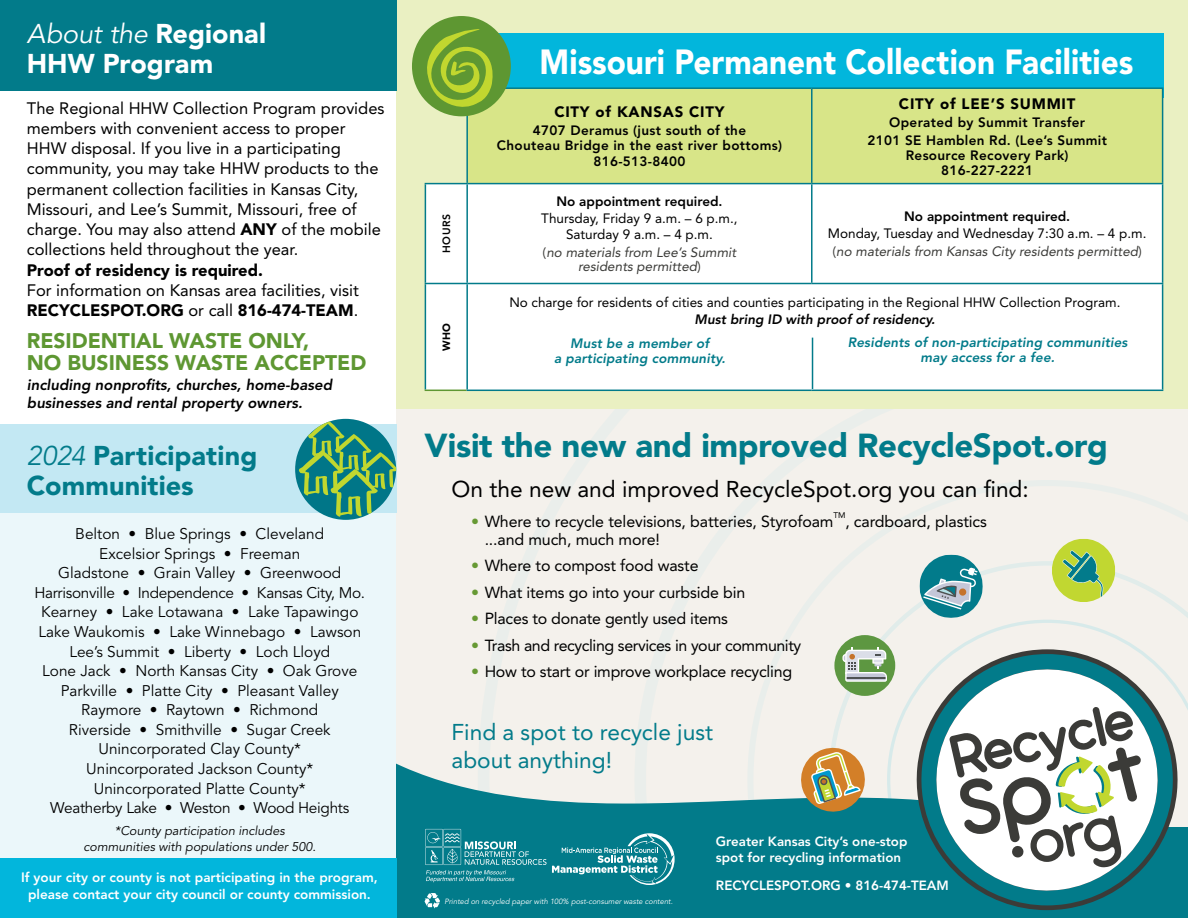
<style>
.page{position:relative;width:1188px;height:918px;background:#fff}
.page>*{position:absolute;margin:0;border:0;box-sizing:border-box;transform-origin:0 0}
.t1{font:900 34.65px "Avenir LT Std";color:#fff;scale:.91 1}
.t2{font:900 33px "Avenir LT Std";letter-spacing:-.01em;color:#027b8a}
.t3{font:900 27px/30px "Avenir LT Std";letter-spacing:.005em;color:#027b8a}
.t4{font:900 27px/30px "Avenir LT Std";color:#fff}
.t5{font:22.65px "Avenir LT Std";color:#000}
.t6{font:22.65px/28.5px "Avenir LT Std";color:#027b8a}
.t7{font:900 21px/22.5px "Avenir LT Std";color:#5e9732}
.t8{font:16.5px/20.2px "Avenir LT Std";color:#000}
.t9{font:900 16.5px "Avenir LT Std";color:#000}
.t10{font:16.05px "Avenir LT Std";letter-spacing:-.01em;color:#000}
.t11{font:15.45px/19.5px "Avenir LT Std";color:#000;text-align:center}
.t12{font:italic 800 15px/18px "Avenir LT Std";color:#000}
.t13{font:900 15px "Avenir LT Std";letter-spacing:.05em;color:#000}
.t14{font:800 13.5px/15px "Avenir LT Std";letter-spacing:.025em;color:#000;text-align:center}
.t15{font:13.5px/16.5px "Avenir LT Std";color:#000;text-align:center}
.t16{font:italic 13.5px/13.5px "Avenir LT Std";color:#3b3b38;text-align:center}
.t17{font:800 13.5px/16.5px "Avenir LT Std";color:#fff;text-align:center}
.t18{font:italic 800 13.5px/15px "Avenir LT Std";letter-spacing:.01em;color:#027b8a;text-align:center}
.t19{font:800 13.5px "Avenir LT Std";color:#000}
.t20{font:italic 800 13.5px "Avenir LT Std";color:#000}
.t21{font:800 13.35px/16.6px "Avenir LT Std";color:#fff}
.t22{font:italic 12.6px/15.5px "Avenir LT Std";color:#000;text-align:center}
.t23{font:800 10.5px "Avenir LT Std";letter-spacing:.05em;color:#000}
.t24{font:900 10.5px "Avenir LT Std";color:#000}
.t25{font:8.1px "Avenir LT Std";color:#000}
.t26{font:italic 7.5px "Avenir LT Std";color:#fff}
.s1{font-weight:400;font-style:italic}
.s2{font-weight:900}
.s3{font-style:normal}
.s4{font-style:normal;color:#000}
.s5{color:#693}
</style>
<div class="page">
<div style="left:396px;top:0;width:792px;height:483px;background:#eaf0c2"></div>
<div style="left:471px;top:34px;width:693px;height:64px;background:#02b6dc"></div>
<div style="left:0;top:0;width:396px;height:90px;background:#027b8a"></div>
<div style="left:0;top:424px;width:396px;height:457px;background:#ebf7fa"></div>
<div style="left:396px;top:410px;width:792px;height:508px;background:#f4f1ec"></div>
<svg style="left:807px;top:480px;width:381px;height:122px"></svg>
<svg style="left:396px;top:602px;width:792px;height:226px"></svg>
<svg style="left:919px;top:554px;width:64px;height:64px"></svg>
<div style="left:834px;top:635px;width:61px;height:61px;background:#5d9741;border-radius:50%"></div>
<svg style="left:842px;top:647px;width:45px;height:35px"></svg>
<div style="left:1052px;top:539px;width:63px;height:63px;background:#c1d731;border-radius:50%"></div>
<svg style="left:1063px;top:550px;width:41px;height:47px"></svg>
<div style="left:396px;top:828px;width:792px;height:90px;background:#027b8a"></div>
<svg style="left:801px;top:748px;width:64px;height:64px;background:#b5a16d"></svg>
<div style="left:468px;top:89px;width:694px;height:94px;background:#d8e588"></div>
<div style="left:426px;top:184px;width:736px;height:206px;background:#fff"></div>
<hr style="left:466px;top:89px;width:2px;height:94px;background:#027b8a">
<hr style="left:466px;top:87px;width:346px;height:2px;background:#027b8a">
<hr style="left:811px;top:89px;width:2px;height:94px;background:#027b8a">
<hr style="left:812px;top:87px;width:351px;height:2px;background:#027b8a">
<hr style="left:1162px;top:89px;width:1px;height:94px;background:#027b8a">
<hr style="left:425px;top:184px;width:1px;height:99px;background:#027b8a">
<hr style="left:425px;top:183px;width:42px;height:1px;background:#027b8a">
<hr style="left:466px;top:184px;width:2px;height:99px;background:#027b8a">
<hr style="left:467px;top:183px;width:345px;height:1px;background:#027b8a">
<hr style="left:811px;top:184px;width:2px;height:99px;background:#027b8a">
<hr style="left:812px;top:183px;width:351px;height:1px;background:#027b8a">
<hr style="left:1162px;top:184px;width:1px;height:99px;background:#027b8a">
<hr style="left:425px;top:284px;width:1px;height:106px;background:#027b8a">
<hr style="left:425px;top:283px;width:42px;height:1px;background:#027b8a">
<hr style="left:466px;top:284px;width:2px;height:106px;background:#027b8a">
<hr style="left:467px;top:283px;width:345px;height:1px;background:#027b8a">
<hr style="left:466px;top:390px;width:346px;height:1px;background:#027b8a">
<hr style="left:812px;top:390px;width:351px;height:1px;background:#027b8a">
<hr style="left:812px;top:283px;width:351px;height:1px;background:#027b8a">
<hr style="left:1162px;top:284px;width:1px;height:106px;background:#027b8a">
<hr style="left:425px;top:390px;width:41px;height:1px;background:#5e9732">
<div style="left:0;top:424px;width:396px;height:89px;background:#c3e8f3"></div>
<hr style="left:812px;top:338px;width:1px;height:51px;background:#027b8a">
<div style="left:0;top:858px;width:396px;height:60px;background:#02b6dc"></div>
<svg style="left:297px;top:421px;width:99px;height:97px"></svg>
<div style="left:412px;top:16px;width:99px;height:100px;background:#5e9732;border-radius:50%"></div>
<svg style="left:424px;top:28px;width:75px;height:85px"></svg>
<svg style="left:916px;top:649px;width:262px;height:261px"></svg>
<svg style="left:921px;top:654px;width:252px;height:251px;fill:#027b8a"></svg>
<svg style="left:929px;top:662px;width:236px;height:236px"></svg>
<svg style="left:949px;top:707px;width:207px;height:160px;background:#bbc3bf"></svg>
<svg style="left:425px;top:893px;width:15px;height:15px"></svg>
<svg style="left:425px;top:829px;width:250px;height:56px"></svg>
<h3 class="t4" style="left:27px;top:18px;width:241px"><span class="s1">About the</span> Regional<br>HHW Program</h3>
<p class="t8" style="left:27px;top:98px;width:359px">The Regional HHW Collection Program provides members with convenient access to proper HHW disposal. If you live in a participating community, you may take HHW products to the permanent collection facilities in Kansas City, Missouri, and Lee’s Summit, Missouri, free of charge. You may also attend <span class="s2">ANY</span> of the mobile collections held throughout the year.</p>
<p class="t9" style="left:27px;top:260px;width:238px">Proof of residency is required.</p>
<p class="t8" style="left:27px;top:280px;width:334px">For information on Kansas area facilities, visit<br><span class="s2">RECYCLESPOT.ORG</span> or call <span class="s2">816-474-TEAM</span>.</p>
<h3 class="t7" style="left:27px;top:329px;width:341px">RESIDENTIAL WASTE ONLY,<br>NO BUSINESS WASTE ACCEPTED</h3>
<p class="t12" style="left:27px;top:376px;width:307px">including nonprofits, churches, home-based businesses and rental property owners.</p>
<h3 class="t3" style="left:27px;top:441px;width:232px"><span class="s1">2024</span> Participating<br>Communities</h3>
<p class="t11" style="left:34px;top:524px;width:332px">Belton • Blue Springs • Cleveland<br>Excelsior Springs • Freeman<br>Gladstone • Grain Valley • Greenwood Harrisonville • Independence • Kansas City, Mo.<br>Kearney • Lake Lotawana • Lake Tapawingo Lake Waukomis • Lake Winnebago • Lawson Lee’s Summit • Liberty • Loch Lloyd<br>Lone Jack • North Kansas City • Oak Grove Parkville • Platte City • Pleasant Valley Raymore • Raytown • Richmond<br>Riverside • Smithville • Sugar Creek Unincorporated Clay County*<br>Unincorporated Jackson County* Unincorporated Platte County*<br>Weatherby Lake • Weston • Wood Heights</p>
<p class="t22" style="left:84px;top:824px;width:234px">*County participation includes communities with populations under 500.</p>
<p class="t17" style="left:21px;top:869px;width:358px">If your city or county is not participating in the program, please contact your city council or county commission.</p>
<h1 class="t1" style="left:540px;top:41px;width:654px">Missouri Permanent Collection Facilities</h1>
<p class="t23" style="left:440px;top:253px;width:40px;rotate:-90deg">HOURS</p>
<p class="t24" style="left:440px;top:351px;width:30px;rotate:-90deg">WHO</p>
<p class="t13" style="left:554px;top:103px;width:172px">CITY of KANSAS CITY</p>
<p class="t14" style="left:497px;top:123px;width:287px">4707 Deramus (just south of the<br>Chouteau Bridge in the east river bottoms)</p>
<p class="t14" style="left:593px;top:154px;width:94px">816-513-8400</p>
<p class="t19" style="left:556px;top:194px;width:168px">No appointment required.</p>
<p class="t15" style="left:541px;top:210px;width:198px">Thursday, Friday 9 a.m. – 6 p.m.,<br>Saturday 9 a.m. – 4 p.m.</p>
<p class="t16" style="left:543px;top:246px;width:195px"><span class="s3">(</span>no materials from Lee’s Summit residents permitted<span class="s3">)</span></p>
<p class="t13" style="left:899px;top:94px;width:178px">CITY of LEE’S SUMMIT</p>
<p class="t14" style="left:867px;top:113px;width:241px;line-height:18px">Operated by Summit Transfer<br>2101 SE Hamblen Rd. (Lee’s Summit</p>
<p class="t14" style="left:906px;top:147px;width:164px">Resource Recovery Park)<br>816-227-2221</p>
<p class="t19" style="left:904px;top:209px;width:168px">No appointment required.</p>
<p class="t16" style="left:828px;top:224px;width:320px;line-height:18px"><span class="s4">Monday, Tuesday and Wednesday 7:30 a.m. – 4 p.m. </span><span class="s3">(</span>no materials from Kansas City residents permitted<span class="s3">)</span></p>
<p class="t15" style="left:509px;top:294px;width:613px">No charge for residents of cities and counties participating in the Regional HHW Collection Program.</p>
<p class="t20" style="left:695px;top:311px;width:242px">Must bring ID with proof of residency.</p>
<p class="t18" style="left:554px;top:336px;width:173px">Must be a member of<br>a participating community.</p>
<p class="t18" style="left:848px;top:335px;width:281px">Residents of non-participating communities may access for a fee.</p>
<h2 class="t2" style="left:425px;top:425px;width:685px">Visit the new and improved RecycleSpot.org</h2>
<h3 class="t5" style="left:452px;top:476px;width:579px">On the new and improved RecycleSpot.org you can find:</h3>
<p class="t25" style="left:833px;top:510px;width:13px">TM</p>
<p class="t10" style="left:471px;top:513px;width:364px"><span class="s5">•</span> Where to recycle televisions, batteries, Styrofoam</p>
<p class="t10" style="left:845px;top:513px;width:143px">, cardboard, plastics</p>
<p class="t10" style="left:485px;top:530px;width:177px">...and much, much more!</p>
<p class="t10" style="left:471px;top:557px;width:229px"><span class="s5">•</span> Where to compost food waste</p>
<p class="t10" style="left:471px;top:583px;width:276px"><span class="s5">•</span> What items go into your curbside bin</p>
<p class="t10" style="left:471px;top:609px;width:258px"><span class="s5">•</span> Places to donate gently used items</p>
<p class="t10" style="left:471px;top:636px;width:332px"><span class="s5">•</span> Trash and recycling services in your community</p>
<p class="t10" style="left:471px;top:662px;width:323px"><span class="s5">•</span> How to start or improve workplace recycling</p>
<h3 class="t6" style="left:452px;top:718px;width:263px">Find a spot to recycle just about anything!</h3>
<p class="t26" style="left:444px;top:897px;width:230px">Printed on recycled paper with 100% post-consumer waste content.</p>
<p class="t21" style="left:716px;top:833px;width:193px">Greater Kansas City’s one-stop spot for recycling information</p>
<p class="t21" style="left:716px;top:877px;width:234px">RECYCLESPOT.ORG • 816-474-TEAM</p>
</div>
